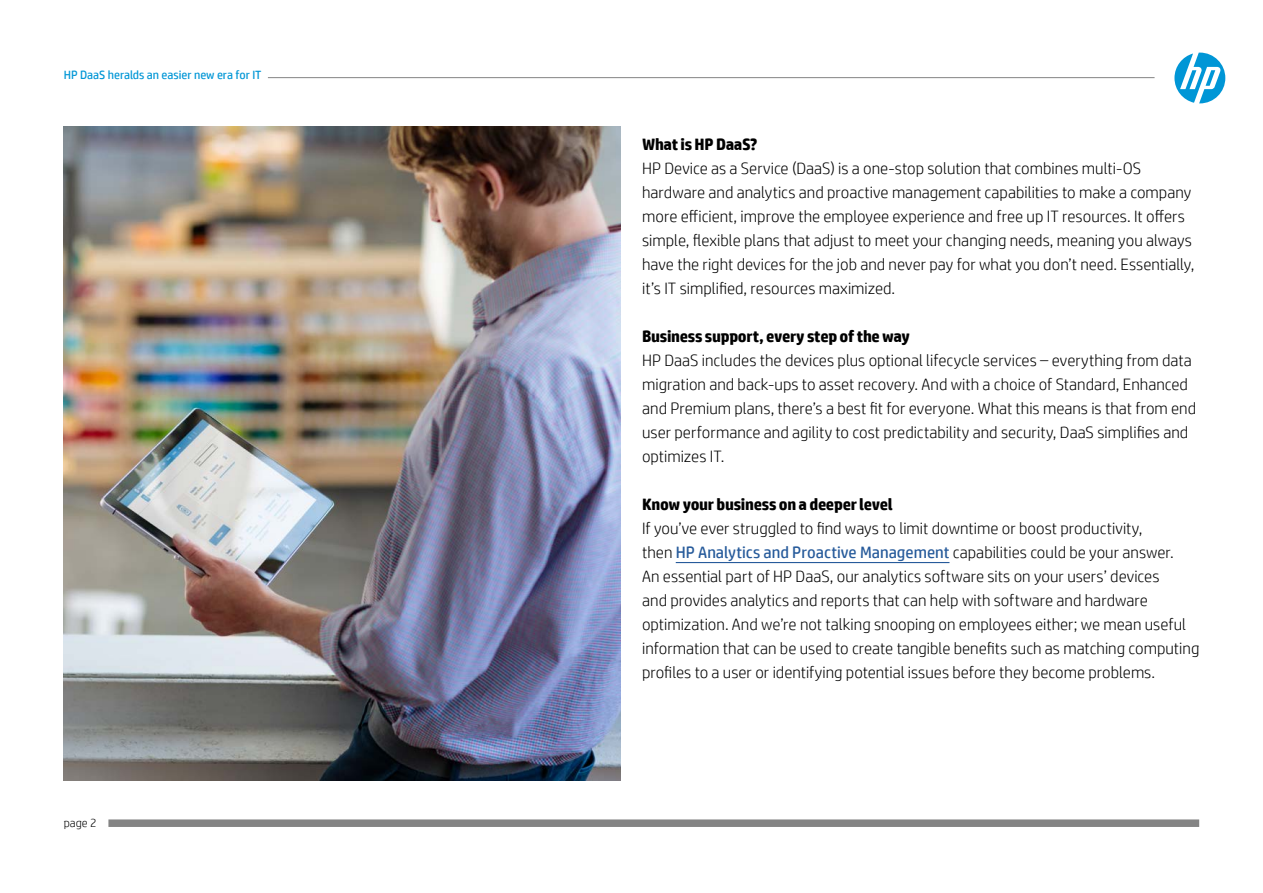
<style>
.page{position:relative;width:1263px;height:893px;background:#fff}
.page>*{position:absolute;margin:0;border:0;box-sizing:border-box;transform-origin:0 0}
._02_text{font:300 16.5px/24px "HP Simplified";color:#000}
._02_text-2{font:700 16.5px "HP Simplified";letter-spacing:-.02em;color:#000}
.t1{font:12px "HP Simplified";color:#0096d6}
.t2{font:300 12px "HP Simplified";color:#000}
.s1{font-weight:400;color:#275b9b}
</style>
<div class="page">
<div style="left:108px;top:819px;width:1091px;height:8px;background:#848484"></div>
<img style="left:64px;top:126px;width:557px;height:654px">
<hr style="left:268px;top:77px;width:886px;height:1px;background:#848484">
<svg style="left:1174px;top:53px;width:51px;height:50px"></svg>
<hr style="left:676px;top:562px;width:273px;height:1px;background:#275b9b">
<p class="t1" style="left:64px;top:67px;width:199px">HP DaaS heralds an easier new era for IT</p>
<p class="t2" style="left:64px;top:815px;width:34px">page 2</p>
<p class="_02_text-2" style="left:642px;top:133px;width:117px">What is HP DaaS?</p>
<p class="_02_text" style="left:642px;top:156px;width:554px">HP Device as a Service (DaaS) is a one-stop solution that combines multi-OS hardware and analytics and proactive management capabilities to make a company more efficient, improve the employee experience and free up IT resources. It offers simple, flexible plans that adjust to meet your changing needs, meaning you always have the right devices for the job and never pay for what you don’t need. Essentially, it’s IT simplified, resources maximized.</p>
<p class="_02_text-2" style="left:642px;top:325px;width:269px">Business support, every step of the way</p>
<p class="_02_text" style="left:642px;top:348px;width:555px">HP DaaS includes the devices plus optional lifecycle services – everything from data migration and back-ups to asset recovery. And with a choice of Standard, Enhanced and Premium plans, there’s a best fit for everyone. What this means is that from end user performance and agility to cost predictability and security, DaaS simplifies and optimizes IT.</p>
<p class="_02_text-2" style="left:642px;top:493px;width:252px">Know your business on a deeper level</p>
<p class="_02_text" style="left:642px;top:516px;width:559px">If you’ve ever struggled to find ways to limit downtime or boost productivity,<br>then <span class="s1">HP Analytics and Proactive Management</span> capabilities could be your answer.<br>An essential part of HP DaaS, our analytics software sits on your users’ devices<br>and provides analytics and reports that can help with software and hardware optimization. And we’re not talking snooping on employees either; we mean useful information that can be used to create tangible benefits such as matching computing profiles to a user or identifying potential issues before they become problems.</p>
</div>
